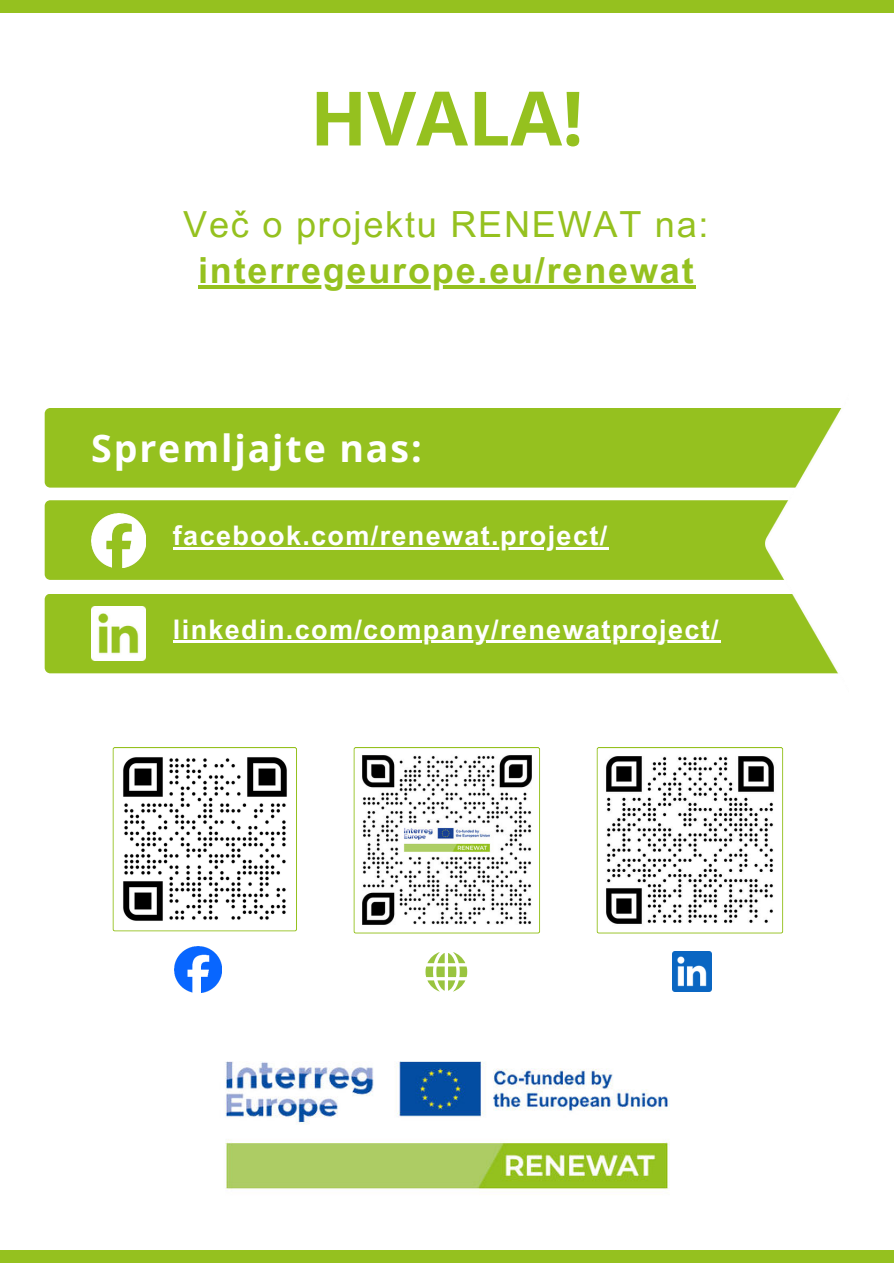
<style>
.page{position:relative;width:894px;height:1264px;background:#fff}
.page>*{position:absolute;margin:0;border:0;box-sizing:border-box;transform-origin:0 0}
.t1{font:700 75px "Open Sans";color:#95c11f}
.t2{font:700 37.5px "Open Sans";letter-spacing:.05em;color:#fff}
.t3{font:700 36px "Arial MT Pro";letter-spacing:.05em;color:#95c11f}
.t4{font:36px "Arial MT Pro";letter-spacing:.05em;color:#95c11f}
.t5{font:700 27px "Arial MT Pro";letter-spacing:.05em;color:#fff}
</style>
<div class="page">
<img style="left:225px;top:1061px;width:445px;height:129px">
<div style="left:0;top:0;width:893px;height:12px;background:#95c11f"></div>
<svg style="left:112px;top:747px;width:185px;height:184px"></svg>
<svg style="left:596px;top:747px;width:187px;height:186px"></svg>
<svg style="left:353px;top:747px;width:187px;height:186px"></svg>
<div style="left:45px;top:594px;width:720px;height:79px;background:#95c11f"></div>
<div style="left:45px;top:500px;width:720px;height:80px;background:#95c11f"></div>
<img style="left:91px;top:513px;width:54px;height:54px">
<div style="left:45px;top:408px;width:720px;height:79px;background:#95c11f"></div>
<img style="left:765px;top:408px;width:77px;height:266px">
<img style="left:91px;top:606px;width:54px;height:54px">
<svg style="left:425px;top:952px;width:42px;height:39px"></svg>
<img style="left:175px;top:946px;width:46px;height:46px">
<img style="left:672px;top:951px;width:39px;height:40px">
<hr style="left:198px;top:285px;width:497px;height:3px;background:#95c11f">
<hr style="left:173px;top:641px;width:547px;height:2px;background:#fff">
<hr style="left:173px;top:547px;width:435px;height:2px;background:#fff">
<div style="left:0;top:1250px;width:893px;height:12px;background:#95c11f"></div>
<h1 class="t1" style="left:310px;top:65px;width:275px">HVALA!</h1>
<h3 class="t4" style="left:183px;top:203px;width:526px">Več o projektu RENEWAT na:</h3>
<h3 class="t3" style="left:198px;top:249px;width:497px">interregeurope.eu/renewat</h3>
<h2 class="t2" style="left:91px;top:422px;width:332px">Spremljajte nas:</h2>
<p class="t5" style="left:173px;top:520px;width:435px">facebook.com/renewat.project/</p>
<p class="t5" style="left:173px;top:613px;width:547px">linkedin.com/company/renewatproject/</p>
</div>
